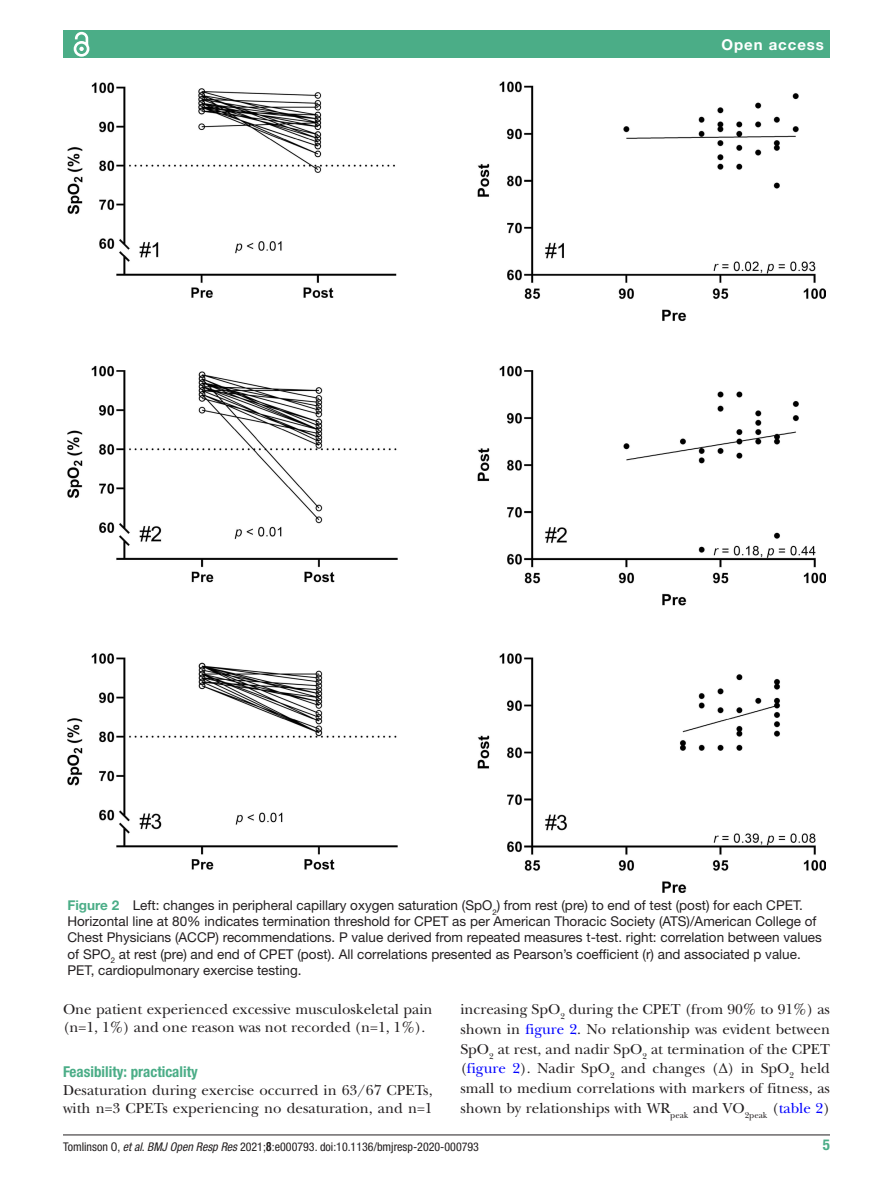
<style>
.page{position:relative;width:893px;height:1191px;background:#fff}
.page>*{position:absolute;margin:0;border:0;box-sizing:border-box;transform-origin:0 0}
.t1{font:15px/19.8px "New Baskerville";color:#231f20}
.t2{font:700 condensed 15px "Helvetica Neue LT Std";color:#4bad87}
.t3{font:700 15px "Helvetica Neue LT Std";letter-spacing:.065em;color:#fff}
.t4{font:13.5px/16.2px "Helvetica Neue LT Std";color:#231f20}
.t5{font:condensed 12px "Helvetica Neue LT Std";color:#231f20}
.s1{font-weight:700;color:#4bad87}
.s2{color:#00f}
.s3{font-family:"Times New Roman"}
.s4{font-style:italic}
.s5{font-family:"Helvetica";font-weight:700}
</style>
<div class="page">
<hr style="left:63px;top:1134px;width:767px;height:1px;background:#231f20">
<div style="left:63px;top:31px;width:767px;height:27px;background:#4bad87"></div>
<svg style="left:73px;top:31px;width:17px;height:26px"></svg>
<img style="left:68px;top:81px;width:757px;height:811px">
<p class="t3" style="left:721px;top:35px;width:104px">Open access</p>
<p class="t4" style="left:67px;top:897px;width:756px"><span class="s1">Figure 2</span> Left: changes in peripheral capillary oxygen saturation (SpO<sub>2</sub>) from rest (pre) to end of test (post) for each CPET.<br>Horizontal line at 80% indicates termination threshold for CPET as per American Thoracic Society (ATS)/American College of Chest Physicians (ACCP) recommendations. P value derived from repeated measures t-test. right: correlation between values of SPO<sub>2</sub> at rest (pre) and end of CPET (post). All correlations presented as Pearson’s coefficient (r) and associated p value.<br>PET, cardiopulmonary exercise testing.</p>
<p class="t1" style="left:63px;top:1000px;width:371px;line-height:18px">One patient experienced excessive musculoskeletal pain (n=1, 1%) and one reason was not recorded (n=1, 1%).</p>
<p class="t2" style="left:63px;top:1062px;width:136px">Feasibility: practicality</p>
<p class="t1" style="left:63px;top:1081px;width:371px;line-height:18px">Desaturation during exercise occurred in 63/67 CPETs, with n=3 CPETs experiencing no desaturation, and n=1</p>
<p class="t1" style="left:460px;top:999px;width:371px;text-align:justify">increasing SpO<sub>2</sub> during the CPET (from 90% to 91%) as shown in <span class="s2">figure 2</span>. No relationship was evident between SpO<sub>2</sub> at rest, and nadir SpO<sub>2</sub> at termination of the CPET (<span class="s2">figure 2</span>). Nadir SpO<sub>2</sub> and changes (<span class="s3">Δ</span>) in SpO<sub>2</sub> held small to medium correlations with markers of fitness, as shown by relationships with WR<sub>peak</sub> and VO<sub>2peak</sub> (<span class="s2">table 2</span>)</p>
<p class="t5" style="left:63px;top:1139px;width:418px">Tomlinson O, <span class="s4">et al</span>. <span class="s4">BMJ Open Resp Res</span> 2021;<span class="s5">8</span>:e000793. doi:10.1136/bmjresp-2020-000793</p>
<p class="t2" style="left:823px;top:1135px;width:9px">5</p>
</div>
